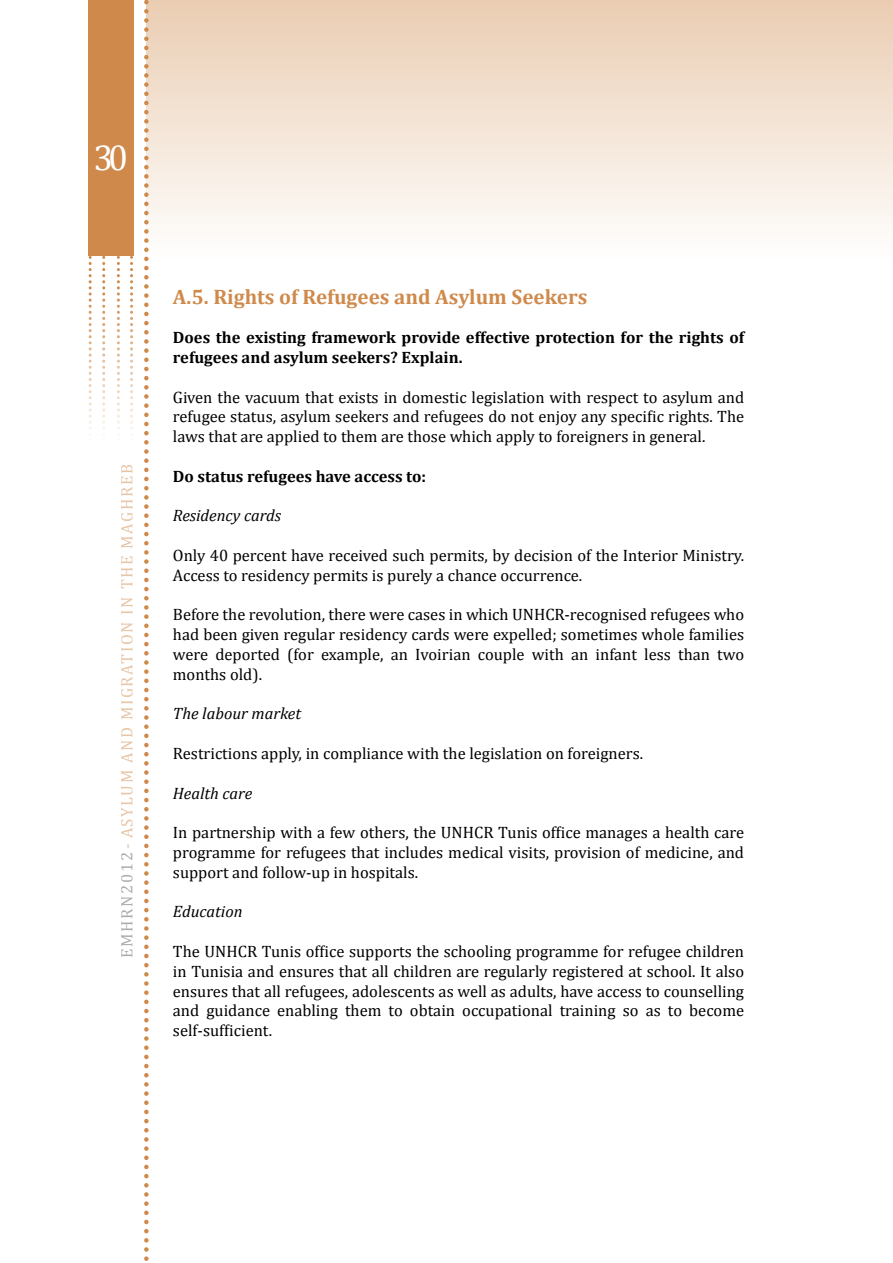
<style>
.page{position:relative;width:893px;height:1263px;background:#fff}
.page>*{position:absolute;margin:0;border:0;box-sizing:border-box;transform-origin:0 0}
.t1{font:36px "Cambria";color:#fff}
.t2{font:700 21px "Cambria";color:#cf8a4b}
.t3{font:16.5px/19.8px "Cambria";color:#000;text-align:justify}
.t4{font:700 16.5px/19.8px "Cambria";color:#000}
.t5{font:italic 16.5px "Cambria";color:#000}
.t6{font:16.5px "Cambria";letter-spacing:.1em;color:#cf8a4b}
.s1{color:#58585a}
</style>
<div class="page">
<svg style="left:144px;top:0;width:5px;height:1261px"></svg>
<svg style="left:130px;top:256px;width:3px;height:178px"></svg>
<svg style="left:117px;top:256px;width:3px;height:178px"></svg>
<svg style="left:102px;top:256px;width:3px;height:178px"></svg>
<svg style="left:89px;top:256px;width:3px;height:178px"></svg>
<div style="left:88px;top:0;width:45px;height:256px;background:#cf8a4b"></div>
<div style="left:146px;top:0;width:747px;height:259px;background:linear-gradient(to bottom,#eacdb2,#fefefe)"></div>
<hr style="left:892px;top:0;width:1px;height:259px;background:#cf8a4b">
<h1 class="t1" style="left:94px;top:137px;width:36px">30</h1>
<p class="t6" style="left:117px;top:958px;width:495px;rotate:-90deg"><span class="s1">EMHRN2012</span>- ASYLUM AND MIGRATION IN THE MAGHREB</p>
<p class="t2" style="left:173px;top:282px;width:416px">A.5. Rights of Refugees and Asylum Seekers</p>
<p class="t4" style="left:173px;top:327px;width:573px">Does the existing framework provide effective protection for the rights of refugees and asylum seekers? Explain.</p>
<p class="t3" style="left:173px;top:387px;width:573px">Given the vacuum that exists in domestic legislation with respect to asylum and refugee status, asylum seekers and refugees do not enjoy any specific rights. The laws that are applied to them are those which apply to foreigners in general.</p>
<p class="t4" style="left:173px;top:466px;width:255px">Do status refugees have access to:</p>
<p class="t5" style="left:173px;top:504px;width:110px">Residency cards</p>
<p class="t3" style="left:173px;top:545px;width:573px">Only 40 percent have received such permits, by decision of the Interior Ministry.<br>Access to residency permits is purely a chance occurrence.</p>
<p class="t3" style="left:173px;top:605px;width:573px">Before the revolution, there were cases in which UNHCR-recognised refugees who had been given regular residency cards were expelled; sometimes whole families were deported (for example, an Ivoirian couple with an infant less than two months old).</p>
<p class="t5" style="left:173px;top:702px;width:130px">The labour market</p>
<p class="t3" style="left:173px;top:743px;width:472px">Restrictions apply, in compliance with the legislation on foreigners.</p>
<p class="t5" style="left:173px;top:781px;width:81px">Health care</p>
<p class="t3" style="left:173px;top:823px;width:573px">In partnership with a few others, the UNHCR Tunis office manages a health care programme for refugees that includes medical visits, provision of medicine, and support and follow-up in hospitals.</p>
<p class="t5" style="left:173px;top:900px;width:71px">Education</p>
<p class="t3" style="left:173px;top:941px;width:573px">The UNHCR Tunis office supports the schooling programme for refugee children in Tunisia and ensures that all children are regularly registered at school. It also ensures that all refugees, adolescents as well as adults, have access to counselling and guidance enabling them to obtain occupational training so as to become self‑sufficient.</p>
</div>
